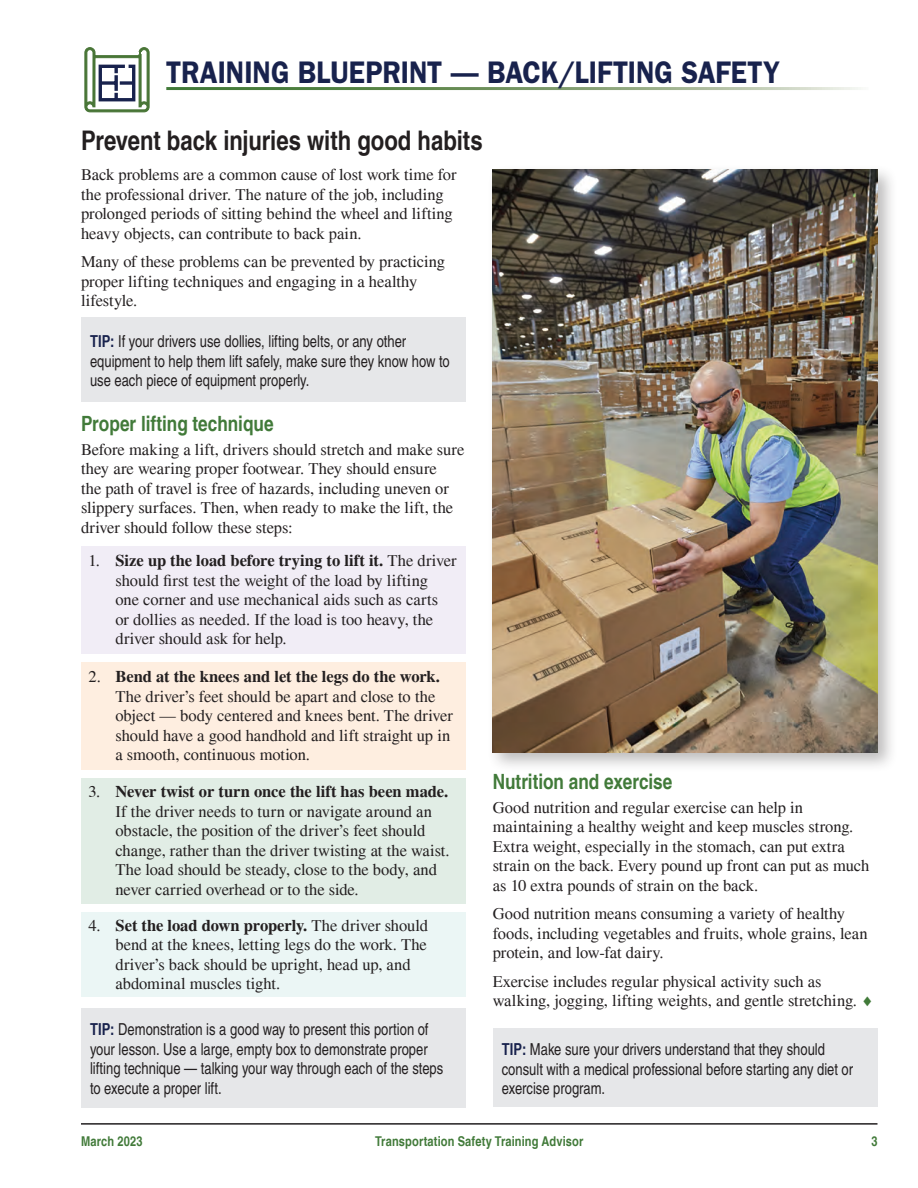
<style>
.page{position:relative;width:918px;height:1188px;background:#fff}
.page>*{position:absolute;margin:0;border:0;box-sizing:border-box;transform-origin:0 0}
.Feature_Headline{font:600 31.35px "ITC Franklin Gothic Std";letter-spacing:-.005em;color:#18224d;scale:.89 1}
.Head_Level_1{font:700 condensed 27px "Helvetica LT Pro";letter-spacing:-.005em;color:#231f20}
.Head_Level_2{font:700 condensed 21px "Helvetica LT Pro";letter-spacing:-.005em;color:#417a39}
.Body{font:16.5px/19.5px "Times LT Pro";letter-spacing:-.005em;color:#231f20}
.Key_body{font:condensed 16.5px/19.5px "Helvetica LT Std";color:#231f20;scale:.96 1}
.t1{font:700 condensed 13.5px "Helvetica LT Pro";letter-spacing:.01em;color:#417a39}
.s1{font-family:"Helvetica LT Pro";font-weight:700;color:#18224d}
.s2{font-weight:700}
.s3{color:#417a39}
</style>
<div class="page">
<hr style="left:81px;top:1123px;width:797px;height:2px;background:#231f20">
<svg style="left:84px;top:47px;width:66px;height:66px"></svg>
<div style="left:493px;top:1028px;width:385px;height:79px;background:#e6e7e9"></div>
<div style="left:81px;top:1008px;width:385px;height:99px;background:#e6e7e9"></div>
<div style="left:81px;top:317px;width:385px;height:85px;background:#e6e7e9"></div>
<div style="left:81px;top:546px;width:385px;height:107px;background:#f1edf6"></div>
<div style="left:81px;top:662px;width:385px;height:107px;background:#feeee0"></div>
<div style="left:81px;top:778px;width:385px;height:125px;background:#e1ede5"></div>
<div style="left:81px;top:912px;width:385px;height:85px;background:#ebf6f5"></div>
<div style="left:487px;top:164px;width:411px;height:609px;background:#231f20;opacity:.3"></div>
<img style="left:493px;top:169px;width:385px;height:583px">
<p class="Feature_Headline" style="left:166px;top:53px;width:691px">TRAINING BLUEPRINT — BACK/LIFTING SAFETY</p>
<p class="Head_Level_1" style="left:81px;top:124px;width:403px">Prevent back injuries with good habits</p>
<p class="Body" style="left:81px;top:165px;width:377px">Back problems are a common cause of lost work time for the professional driver. The nature of the job, including prolonged periods of sitting behind the wheel and lifting heavy objects, can contribute to back pain.</p>
<p class="Body" style="left:81px;top:252px;width:366px">Many of these problems can be prevented by practicing proper lifting techniques and engaging in a healthy lifestyle.</p>
<p class="Key_body" style="left:90px;top:331px;width:376px"><span class="s1">TIP:</span> If your drivers use dollies, lifting belts, or any other equipment to help them lift safely, make sure they know how to use each piece of equipment properly.</p>
<p class="Head_Level_2" style="left:81px;top:411px;width:194px">Proper lifting technique</p>
<p class="Body" style="left:81px;top:440px;width:385px">Before making a lift, drivers should stretch and make sure they are wearing proper footwear. They should ensure<br>the path of travel is free of hazards, including uneven or slippery surfaces. Then, when ready to make the lift, the driver should follow these steps:</p>
<p class="Body" style="left:116px;top:551px;width:343px;text-indent:-27px">1. <span class="s2">Size up the load before trying to lift it.</span> The driver should first test the weight of the load by lifting<br>one corner and use mechanical aids such as carts<br>or dollies as needed. If the load is too heavy, the driver should ask for help.</p>
<p class="Body" style="left:116px;top:667px;width:339px;text-indent:-27px">2. <span class="s2">Bend at the knees and let the legs do the work.<br></span>The driver’s feet should be apart and close to the object — body centered and knees bent. The driver should have a good handhold and lift straight up in a smooth, continuous motion.</p>
<p class="Body" style="left:116px;top:782px;width:336px;text-indent:-27px">3. <span class="s2">Never twist or turn once the lift has been made.<br></span>If the driver needs to turn or navigate around an obstacle, the position of the driver’s feet should change, rather than the driver twisting at the waist.<br>The load should be steady, close to the body, and never carried overhead or to the side.</p>
<p class="Body" style="left:116px;top:915px;width:314px;text-indent:-27px">4. <span class="s2">Set the load down properly.</span> The driver should bend at the knees, letting legs do the work. The driver’s back should be upright, head up, and abdominal muscles tight.</p>
<p class="Key_body" style="left:90px;top:1020px;width:370px"><span class="s1">TIP:</span> Demonstration is a good way to present this portion of your lesson. Use a large, empty box to demonstrate proper lifting technique — talking your way through each of the steps to execute a proper lift.</p>
<p class="Head_Level_2" style="left:493px;top:769px;width:181px">Nutrition and exercise</p>
<p class="Body" style="left:493px;top:797px;width:378px">Good nutrition and regular exercise can help in maintaining a healthy weight and keep muscles strong.<br>Extra weight, especially in the stomach, can put extra strain on the back. Every pound up front can put as much as 10 extra pounds of strain on the back.</p>
<p class="Body" style="left:493px;top:904px;width:376px">Good nutrition means consuming a variety of healthy foods, including vegetables and fruits, whole grains, lean protein, and low-fat dairy.</p>
<p class="Body" style="left:493px;top:971px;width:382px">Exercise includes regular physical activity such as walking, jogging, lifting weights, and gentle stretching. <span class="s3">♦</span></p>
<p class="Key_body" style="left:502px;top:1039px;width:368px"><span class="s1">TIP:</span> Make sure your drivers understand that they should consult with a medical professional before starting any diet or exercise program.</p>
<p class="t1" style="left:81px;top:1133px;width:63px">March 2023</p>
<p class="t1" style="left:375px;top:1133px;width:210px">Transportation Safety Training Advisor</p>
<p class="t1" style="left:871px;top:1133px;width:8px">3</p>
</div>
